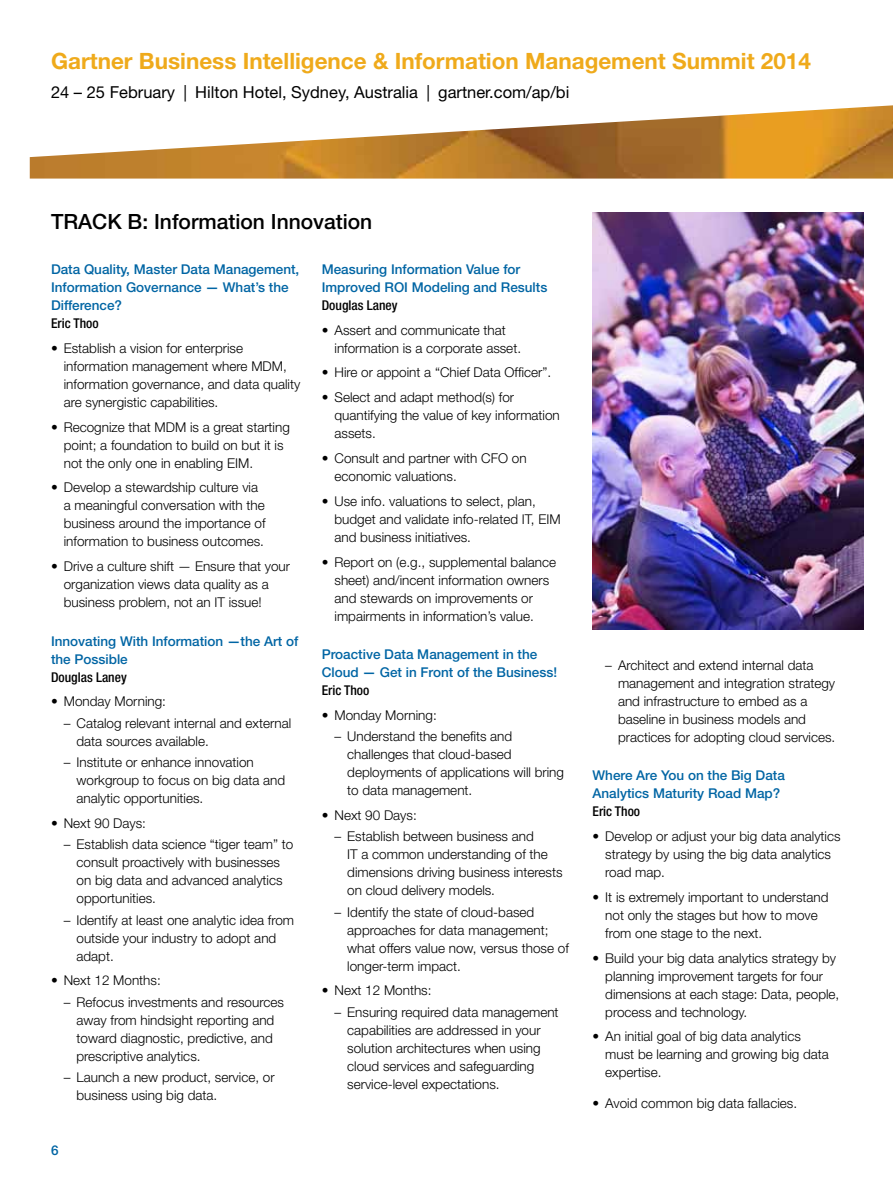
<style>
.page{position:relative;width:893px;height:1187px;background:#fff}
.page>*{position:absolute;margin:0;border:0;box-sizing:border-box;transform-origin:0 0}
.t1{font:700 22.5px "Helvetica Neue LT";color:#efaa1b}
.t2{font:500 21px "Helvetica Neue LT";color:#000}
.t3{font:16.5px "Helvetica Neue LT";color:#000}
.t4{font:300 13.5px/18px "Helvetica Neue LT";color:#000}
.t5{font:500 13.5px/18px "Helvetica Neue LT";color:#0065a4}
.t6{font:500 condensed 13.5px "Helvetica Neue LT";color:#000}
</style>
<div class="page">
<img style="left:30px;top:105px;width:863px;height:73px">
<img style="left:592px;top:213px;width:271px;height:416px">
<h1 class="t1" style="left:51px;top:47px;width:761px">Gartner Business Intelligence &amp; Information Management Summit 2014</h1>
<p class="t3" style="left:51px;top:82px;width:520px">24 – 25 February | Hilton Hotel, Sydney, Australia | gartner.com/ap/bi</p>
<h2 class="t2" style="left:51px;top:209px;width:323px">TRACK B: Information Innovation</h2>
<p class="t5" style="left:51px;top:260px;width:250px">Data Quality, Master Data Management,<br>Information Governance — What’s the<br>Difference?</p>
<p class="t6" style="left:51px;top:315px;width:49px">Eric Thoo</p>
<p class="t4" style="left:64px;top:339px;width:238px;text-indent:-13px">• Establish a vision for enterprise information management where MDM, information governance, and data quality are synergistic capabilities.</p>
<p class="t4" style="left:64px;top:417px;width:228px;text-indent:-13px">• Recognize that MDM is a great starting point; a foundation to build on but it is not the only one in enabling EIM.</p>
<p class="t4" style="left:64px;top:478px;width:203px;text-indent:-13px">• Develop a stewardship culture via a meaningful conversation with the business around the importance of information to business outcomes.</p>
<p class="t4" style="left:64px;top:557px;width:228px;text-indent:-13px">• Drive a culture shift — Ensure that your organization views data quality as a business problem, not an IT issue!</p>
<p class="t5" style="left:51px;top:631px;width:249px">Innovating With Information —the Art of the Possible</p>
<p class="t6" style="left:51px;top:668px;width:77px">Douglas Laney</p>
<p class="t4" style="left:51px;top:692px;width:117px">• Monday Morning:</p>
<p class="t4" style="left:77px;top:713px;width:216px;text-indent:-13px">– Catalog relevant internal and external data sources available.</p>
<p class="t4" style="left:77px;top:753px;width:210px;text-indent:-13px">– Institute or enhance innovation workgroup to focus on big data and analytic opportunities.</p>
<p class="t4" style="left:51px;top:813px;width:97px">• Next 90 Days:</p>
<p class="t4" style="left:77px;top:835px;width:218px;text-indent:-13px">– Establish data science “tiger team” to consult proactively with businesses on big data and advanced analytics opportunities.</p>
<p class="t4" style="left:77px;top:910px;width:219px;text-indent:-13px">– Identify at least one analytic idea from outside your industry to adopt and adapt.</p>
<p class="t4" style="left:51px;top:971px;width:111px">• Next 12 Months:</p>
<p class="t4" style="left:77px;top:992px;width:209px;text-indent:-13px">– Refocus investments and resources away from hindsight reporting and toward diagnostic, predictive, and prescriptive analytics.</p>
<p class="t4" style="left:77px;top:1067px;width:200px;text-indent:-13px">– Launch a new product, service, or business using big data.</p>
<p class="t5" style="left:322px;top:260px;width:227px">Measuring Information Value for<br>Improved ROI Modeling and Results</p>
<p class="t6" style="left:322px;top:297px;width:77px">Douglas Laney</p>
<p class="t4" style="left:334px;top:320px;width:188px;text-indent:-13px">• Assert and communicate that information is a corporate asset.</p>
<p class="t4" style="left:322px;top:363px;width:231px">• Hire or appoint a “Chief Data Officer”.</p>
<p class="t4" style="left:334px;top:388px;width:227px;text-indent:-13px">• Select and adapt method(s) for quantifying the value of key information assets.</p>
<p class="t4" style="left:334px;top:449px;width:194px;text-indent:-13px">• Consult and partner with CFO on economic valuations.</p>
<p class="t4" style="left:334px;top:491px;width:228px;text-indent:-13px">• Use info. valuations to select, plan, budget and validate info-related IT, EIM and business initiatives.</p>
<p class="t4" style="left:334px;top:552px;width:223px;text-indent:-13px">• Report on (e.g., supplemental balance sheet) and/incent information owners and stewards on improvements or impairments in information’s value.</p>
<p class="t5" style="left:322px;top:645px;width:237px">Proactive Data Management in the<br>Cloud — Get in Front of the Business!</p>
<p class="t6" style="left:322px;top:682px;width:49px">Eric Thoo</p>
<p class="t4" style="left:322px;top:705px;width:117px">• Monday Morning:</p>
<p class="t4" style="left:347px;top:726px;width:218px;text-indent:-13px">– Understand the benefits and challenges that cloud-based deployments of applications will bring to data management.</p>
<p class="t4" style="left:322px;top:805px;width:97px">• Next 90 Days:</p>
<p class="t4" style="left:347px;top:827px;width:217px;text-indent:-13px">– Establish between business and<br>IT a common understanding of the dimensions driving business interests on cloud delivery models.</p>
<p class="t4" style="left:347px;top:902px;width:223px;text-indent:-13px">– Identify the state of cloud-based approaches for data management; what offers value now, versus those of longer-term impact.</p>
<p class="t4" style="left:322px;top:981px;width:111px">• Next 12 Months:</p>
<p class="t4" style="left:347px;top:1002px;width:213px;text-indent:-13px">– Ensuring required data management capabilities are addressed in your solution architectures when using cloud services and safeguarding service-level expectations.</p>
<p class="t5" style="left:51px;top:1140px;width:9px">6</p>
<p class="t4" style="left:618px;top:656px;width:219px;text-indent:-13px">– Architect and extend internal data management and integration strategy and infrastructure to embed as a baseline in business models and practices for adopting cloud services.</p>
<p class="t5" style="left:592px;top:766px;width:194px">Where Are You on the Big Data<br>Analytics Maturity Road Map?</p>
<p class="t6" style="left:592px;top:803px;width:49px">Eric Thoo</p>
<p class="t4" style="left:605px;top:826px;width:237px;text-indent:-13px">• Develop or adjust your big data analytics strategy by using the big data analytics road map.</p>
<p class="t4" style="left:605px;top:887px;width:225px;text-indent:-13px">• It is extremely important to understand not only the stages but how to move from one stage to the next.</p>
<p class="t4" style="left:605px;top:948px;width:236px;text-indent:-13px">• Build your big data analytics strategy by planning improvement targets for four dimensions at each stage: Data, people, process and technology.</p>
<p class="t4" style="left:605px;top:1027px;width:225px;text-indent:-13px">• An initial goal of big data analytics must be learning and growing big data expertise.</p>
<p class="t4" style="left:592px;top:1093px;width:206px">• Avoid common big data fallacies.</p>
</div>
